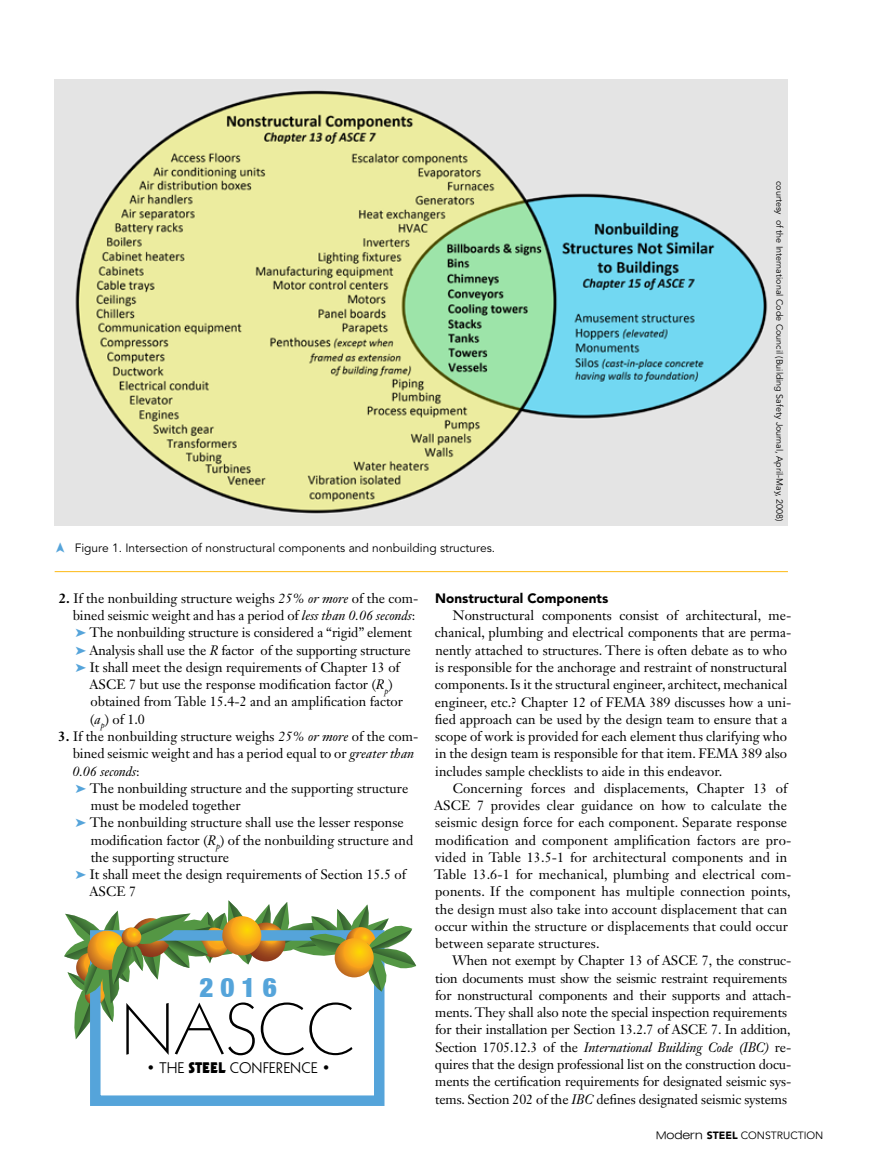
<style>
.page{position:relative;width:878px;height:1175px;background:#fff}
.page>*{position:absolute;margin:0;border:0;box-sizing:border-box;transform-origin:0 0}
.t1{font:70.5px "Geometric 231 BT Light C";color:#000}
.t2{font:900 condensed 27px "Helvetica Neue LT";color:#55a4da}
.t3{font:15px "Geometric 231 BT Roman C";color:#000}
.t4{font:13.5px/17.2px "Janson Text LT Std";color:#000}
.t5{font:900 13.5px "Avenir LT Std";color:#000}
.t6{font:italic 13.5px "Janson Text LT Std";color:#000}
.t7{font:12px "Avenir LT Std";color:#000}
.t8{font:10.5px "Avenir LT Std";color:#000}
.t9{font:9px "Avenir LT Std";color:#000}
.s1{font-weight:700}
.s2{font-style:italic}
.s3{color:#55a4da}
.s4{font-style:normal}
.s5{font-family:"Geometric 231 BT Heavy C"}
.s6{font-family:"Helvetica Neue LT";font-weight:300;font-stretch:expanded}
.s7{font-family:"Helvetica Neue LT";font-weight:300;font-stretch:expanded;font-size:12px}
.s8{font-weight:900}
</style>
<div class="page">
<div style="left:90px;top:930px;width:294px;height:176px;border:10px solid #55a4da"></div>
<svg style="left:64px;top:900px;width:352px;height:139px"></svg>
<svg style="left:122px;top:927px;width:19px;height:20px"></svg>
<svg style="left:222px;top:916px;width:39px;height:39px"></svg>
<img style="left:55px;top:80px;width:733px;height:446px">
<hr style="left:55px;top:571px;width:732px;height:1px;background:#fdb913">
<p class="t7" style="left:75px;top:541px;width:422px">Figure 1. Intersection of nonstructural components and nonbuilding structures.</p>
<p class="t9" style="left:784px;top:181px;width:342px;rotate:90deg">courtesy of the International Code Council (Building Safety Journal, April-May, 2008)</p>
<p class="t4" style="left:59px;top:589px;width:361px"><span class="s1">2.</span> If the nonbuilding structure weighs <span class="s2">25% or more</span> of the com-</p>
<p class="t4" style="left:73px;top:607px;width:344px">bined seismic weight and has a period of <span class="s2">less than 0.06 seconds</span>:</p>
<p class="t4" style="left:75px;top:624px;width:338px"><span class="s3">➤</span> The nonbuilding structure is considered a “rigid” element</p>
<p class="t4" style="left:75px;top:641px;width:337px"><span class="s3">➤</span> Analysis shall use the <span class="s2">R</span> factor of the supporting structure</p>
<p class="t4" style="left:75px;top:658px;width:326px"><span class="s3">➤</span> It shall meet the design requirements of Chapter 13 of</p>
<p class="t4" style="left:90px;top:676px;width:304px">ASCE 7 but use the response modification factor (<span class="s2">R</span><sub>p</sub>)</p>
<p class="t4" style="left:90px;top:693px;width:314px">obtained from Table 15.4-2 and an amplification factor</p>
<p class="t4" style="left:90px;top:710px;width:56px">(<span class="s2">a</span><sub>p</sub>) of 1.0</p>
<p class="t4" style="left:58px;top:727px;width:361px"><span class="s1">3.</span> If the nonbuilding structure weighs <span class="s2">25% or more</span> of the com-</p>
<p class="t4" style="left:73px;top:745px;width:343px">bined seismic weight and has a period equal to or <span class="s2">greater than</span></p>
<p class="t6" style="left:72px;top:762px;width:69px">0.06 seconds<span class="s4">:</span></p>
<p class="t4" style="left:75px;top:779px;width:334px"><span class="s3">➤</span> The nonbuilding structure and the supporting structure</p>
<p class="t4" style="left:91px;top:796px;width:151px">must be modeled together</p>
<p class="t4" style="left:75px;top:814px;width:330px"><span class="s3">➤</span> The nonbuilding structure shall use the lesser response</p>
<p class="t4" style="left:91px;top:831px;width:324px">modification factor (<span class="s2">R</span><sub>p</sub>) of the nonbuilding structure and</p>
<p class="t4" style="left:91px;top:848px;width:140px">the supporting structure</p>
<p class="t4" style="left:75px;top:865px;width:332px"><span class="s3">➤</span> It shall meet the design requirements of Section 15.5 of</p>
<p class="t4" style="left:90px;top:883px;width:48px">ASCE 7</p>
<h2 class="t2" style="left:199px;top:971px;width:79px">2 0 1 6</h2>
<h1 class="t1" style="left:121px;top:984px;width:236px">NASCC</h1>
<p class="t3" style="left:146px;top:1057px;width:186px">• THE <span class="s5">STEEL</span> CONFERENCE •</p>
<p class="t5" style="left:435px;top:590px;width:174px">Nonstructural Components</p>
<p class="t4" style="left:434px;top:607px;width:358px;text-indent:18px">Nonstructural components consist of architectural, me&shy;chanical, plumbing and electrical components that are perma&shy;nently attached to structures. There is often debate as to who is responsible for the anchorage and restraint of nonstructural components. Is it the structural engineer, architect, mechanical engineer, etc.? Chapter 12 of FEMA 389 discusses how a uni&shy;fied approach can be used by the design team to ensure that a scope of work is provided for each element thus clarifying who in the design team is responsible for that item. FEMA 389 also includes sample checklists to aide in this endeavor.</p>
<p class="t4" style="left:434px;top:779px;width:359px;text-indent:19px">Concerning forces and displacements, Chapter 13 of ASCE 7 provides clear guidance on how to calculate the seismic design force for each component. Separate response modification and component amplification factors are pro&shy;vided in Table 13.5-1 for architectural components and in Table 13.6-1 for mechanical, plumbing and electrical com&shy;ponents. If the component has multiple connection points, the design must also take into account displacement that can occur within the structure or displacements that could occur between separate structures.</p>
<p class="t4" style="left:435px;top:952px;width:358px;text-indent:17px">When not exempt by Chapter 13 of ASCE 7, the construc&shy;tion documents must show the seismic restraint requirements for nonstructural components and their supports and attach&shy;ments. They shall also note the special inspection requirements for their installation per Section 13.2.7 of ASCE 7. In addition, Section 1705.12.3 of the <span class="s2">International Building Code (IBC)</span> re&shy;quires that the design professional list on the construction docu&shy;ments the certification requirements for designated seismic sys&shy;tems. Section 202 of the <span class="s2">IBC</span> defines designated seismic systems</p>
<p class="t8" style="left:656px;top:1129px;width:169px"><span class="s6">M</span><span class="s7">odern</span> <span class="s8">STEEL</span> CONSTRUCTION</p>
</div>
